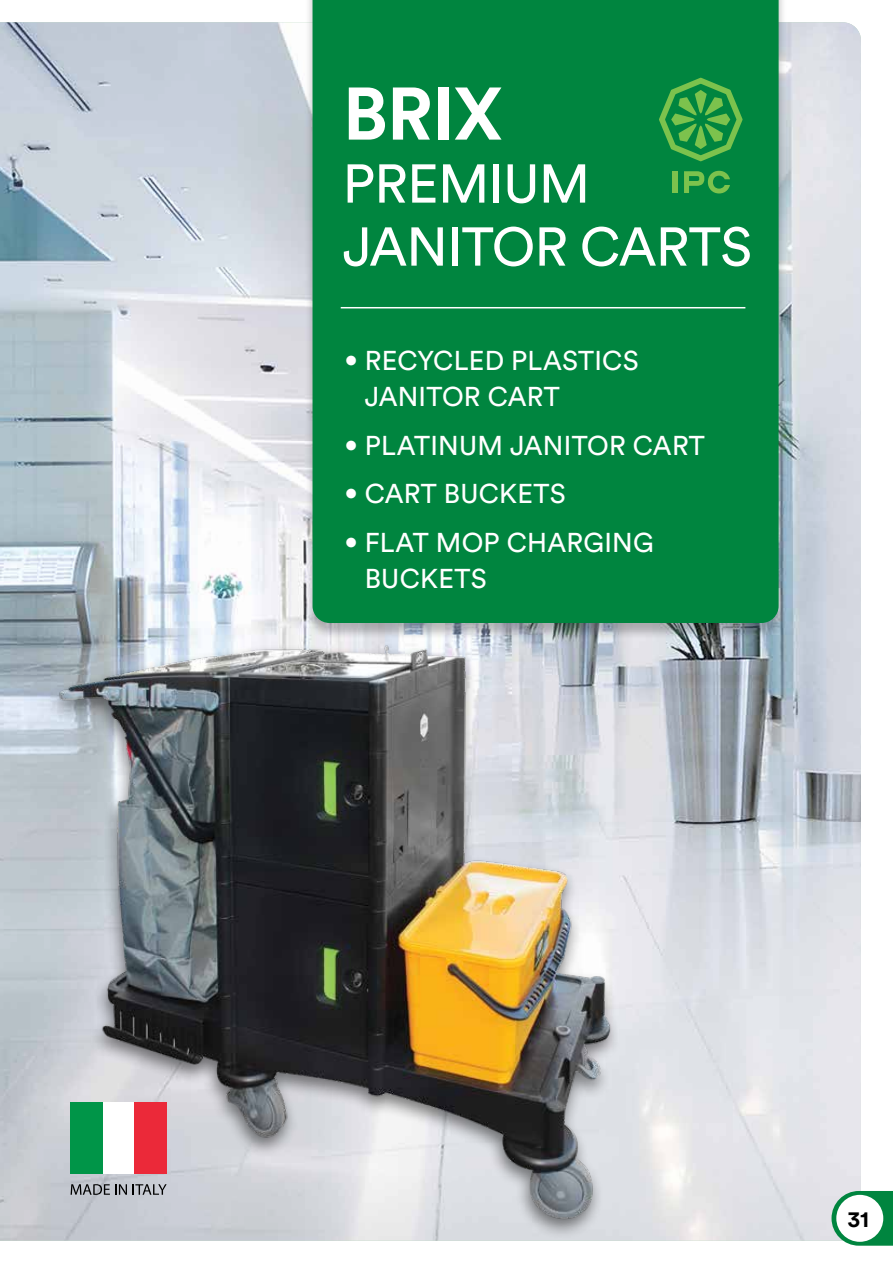
<style>
.page{position:relative;width:893px;height:1263px;background:#fff}
.page>*{position:absolute;margin:0;border:0;box-sizing:border-box;transform-origin:0 0}
.t1{font:700 73.5px "Circular Std";color:#fff}
.t2{font:54px/63px "Circular Std";letter-spacing:-.01em;color:#fff}
.t3{font:27px/36px "Circular Std";letter-spacing:.01em;color:#fff}
.t4{font:700 22.5px "Circular Std";color:#000}
.s1{font-family:"Helvetica Neue LT";font-stretch:condensed}
</style>
<div class="page">
<img style="left:0;top:22px;width:861px;height:1219px">
<img style="left:41px;top:614px;width:607px;height:624px">
<div style="left:305px;top:0;width:482px;height:640px;background:#000;opacity:.26"></div>
<div style="left:313px;top:0;width:466px;height:623px;background:#00853f"></div>
<hr style="left:341px;top:307px;width:404px;height:1px;background:#fff">
<div style="left:672px;top:171px;width:5px;height:22px;background:#7cc24d"></div>
<svg style="left:684px;top:171px;width:46px;height:22px"></svg>
<svg style="left:659px;top:78px;width:84px;height:83px;background:#2e9b44"></svg>
<div style="left:71px;top:1102px;width:96px;height:72px;background:#fff"></div>
<div style="left:134px;top:1102px;width:33px;height:72px;background:#eb2939"></div>
<div style="left:71px;top:1102px;width:32px;height:72px;background:#009548"></div>
<svg style="left:71px;top:1184px;width:56px;height:11px"></svg>
<svg style="left:133px;top:1184px;width:34px;height:11px"></svg>
<svg style="left:831px;top:1191px;width:62px;height:55px;background:#369c67"></svg>
<div style="left:836px;top:1195px;width:47px;height:47px;background:#fff;border-radius:50%"></div>
<img style="left:0;top:218px;width:17px;height:413px">
<h1 class="t1" style="left:343px;top:66px;width:161px">BRIX</h1>
<h2 class="t2" style="left:343px;top:151px;width:411px">PREMIUM<br>JANITOR CARTS</h2>
<p class="t3" style="left:365px;top:342px;width:275px;text-indent:-20px"><span class="s1">•</span> RECYCLED PLASTICS<br>JANITOR CART</p>
<p class="t3" style="left:344px;top:427px;width:362px"><span class="s1">•</span> PLATINUM JANITOR CART</p>
<p class="t3" style="left:344px;top:476px;width:223px"><span class="s1">•</span> CART BUCKETS</p>
<p class="t3" style="left:365px;top:524px;width:290px;text-indent:-20px"><span class="s1">•</span> FLAT MOP CHARGING<br>BUCKETS</p>
<p class="t4" style="left:848px;top:1205px;width:23px">31</p>
</div>
